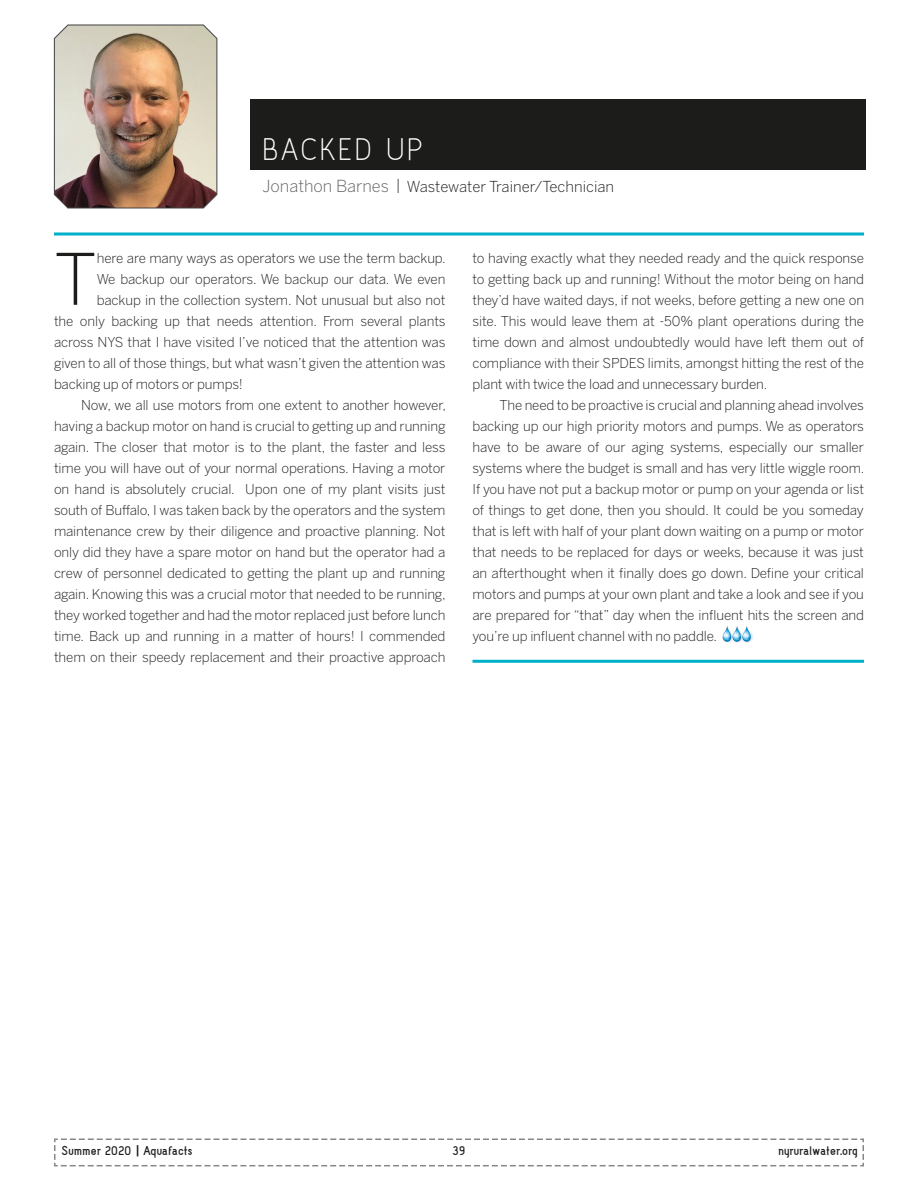
<style>
.page{position:relative;width:918px;height:1188px;background:#fff}
.page>*{position:absolute;margin:0;border:0;box-sizing:border-box;transform-origin:0 0}
.t1{font:300 70.2px "Benton Sans";color:#1c1c1a}
.t2{font:39px "Acid";letter-spacing:.06em;color:#fff}
.t3{font:700 16.2px "Acid";letter-spacing:-.015em;color:#1c1c1a}
.t4{font:300 15px "Benton Sans";color:#1c1c1a}
.t5{font:300 13.5px/21px "Benton Sans";letter-spacing:-.01em;color:#1c1c1a;text-align:justify}
.s1{font-size:16.5px;color:#5e5f5f}
.s2{font-family:"Benton Sans";font-weight:500;font-size:12px}
</style>
<div class="page">
<div style="left:250px;top:99px;width:616px;height:71px;background:#1c1c1a"></div>
<hr style="left:54px;top:232px;width:810px;height:3px;background:#00b0c8">
<svg style="left:54px;top:1138px;width:810px;height:29px"></svg>
<img style="left:722px;top:627px;width:31px;height:15px">
<img style="left:54px;top:24px;width:164px;height:185px">
<hr style="left:472px;top:660px;width:392px;height:3px;background:#00b0c8">
<h2 class="t2" style="left:263px;top:134px;width:161px">BACKED UP</h2>
<p class="t4" style="left:263px;top:177px;width:353px"><span class="s1">Jonathon Barnes</span> | Wastewater Trainer/Technician</p>
<h1 class="t1" style="left:54px;top:238px;width:44px">T</h1>
<p class="t5" style="left:97px;top:247px;width:351px">here are many ways as operators we use the term backup.</p>
<p class="t5" style="left:97px;top:268px;width:350px">We backup our operators. We backup our data. We even</p>
<p class="t5" style="left:97px;top:289px;width:350px">backup in the collection system. Not unusual but also not</p>
<p class="t5" style="left:54px;top:310px;width:393px">the only backing up that needs attention. From several plants</p>
<p class="t5" style="left:54px;top:331px;width:393px">across NYS that I have visited I’ve noticed that the attention was</p>
<p class="t5" style="left:54px;top:352px;width:393px">given to all of those things, but what wasn’t given the attention was</p>
<p class="t5" style="left:54px;top:373px;width:191px">backing up of motors or pumps!</p>
<p class="t5" style="left:81px;top:394px;width:366px">Now, we all use motors from one extent to another however,</p>
<p class="t5" style="left:54px;top:415px;width:393px">having a backup motor on hand is crucial to getting up and running</p>
<p class="t5" style="left:54px;top:436px;width:393px">again. The closer that motor is to the plant, the faster and less</p>
<p class="t5" style="left:54px;top:457px;width:393px">time you will have out of your normal operations. Having a motor</p>
<p class="t5" style="left:54px;top:478px;width:393px">on hand is absolutely crucial. Upon one of my plant visits just</p>
<p class="t5" style="left:54px;top:499px;width:393px">south of Buffalo, I was taken back by the operators and the system</p>
<p class="t5" style="left:54px;top:520px;width:393px">maintenance crew by their diligence and proactive planning. Not</p>
<p class="t5" style="left:54px;top:541px;width:393px">only did they have a spare motor on hand but the operator had a</p>
<p class="t5" style="left:54px;top:562px;width:393px">crew of personnel dedicated to getting the plant up and running</p>
<p class="t5" style="left:54px;top:583px;width:393px">again. Knowing this was a crucial motor that needed to be running,</p>
<p class="t5" style="left:54px;top:604px;width:393px">they worked together and had the motor replaced just before lunch</p>
<p class="t5" style="left:54px;top:625px;width:393px">time. Back up and running in a matter of hours! I commended</p>
<p class="t5" style="left:54px;top:646px;width:393px">them on their speedy replacement and their proactive approach</p>
<p class="t5" style="left:473px;top:247px;width:393px">to having exactly what they needed ready and the quick response to getting back up and running! Without the motor being on hand they’d have waited days, if not weeks, before getting a new one on site. This would leave them at -50% plant operations during the time down and almost undoubtedly would have left them out of compliance with their SPDES limits, amongst hitting the rest of the plant with twice the load and unnecessary burden.</p>
<p class="t5" style="left:473px;top:394px;width:393px;text-indent:27px">The need to be proactive is crucial and planning ahead involves backing up our high priority motors and pumps. We as operators have to be aware of our aging systems, especially our smaller systems where the budget is small and has very little wiggle room.<br>If you have not put a backup motor or pump on your agenda or list of things to get done, then you should. It could be you someday that is left with half of your plant down waiting on a pump or motor that needs to be replaced for days or weeks, because it was just an afterthought when it finally does go down. Define your critical motors and pumps at your own plant and take a look and see if you are prepared for “that” day when the influent hits the screen and you’re up influent channel with no paddle.</p>
<p class="t3" style="left:62px;top:1145px;width:132px">Summer 2020 <span class="s2">|</span> Aquafacts</p>
<p class="t3" style="left:453px;top:1145px;width:14px">39</p>
<p class="t3" style="left:778px;top:1145px;width:81px">nyruralwater.org</p>
</div>
